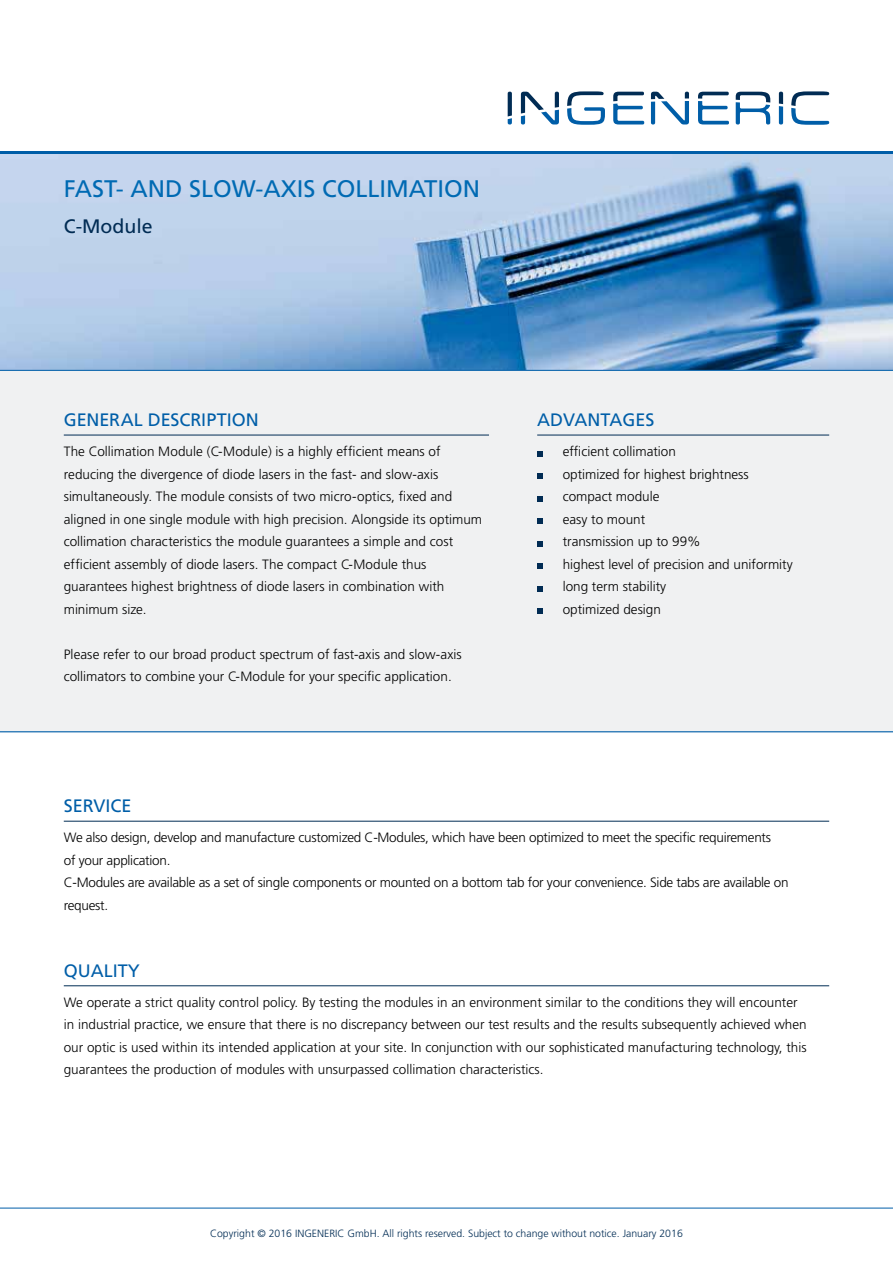
<style>
.page{position:relative;width:893px;height:1263px;background:#fff}
.page>*{position:absolute;margin:0;border:0;box-sizing:border-box;transform-origin:0 0}
.t1{font:24px "Frutiger";color:#006ab3}
.t2{font:19.5px "Frutiger";color:#012c54}
.t3{font:18px "Frutiger";color:#005ea8}
.t4{font:300 13.5px/22.5px "Frutiger";color:#000}
.t5{font:300 13.5px/22.5px "Frutiger";letter-spacing:-.02em;color:#000}
.t6{font:300 10.5px "Frutiger";color:#012c54}
</style>
<div class="page">
<hr style="left:64px;top:821px;width:765px;height:1px;background:#012c54">
<hr style="left:64px;top:985px;width:765px;height:1px;background:#012c54">
<svg style="left:791px;top:91px;width:38px;height:34px"></svg>
<svg style="left:779px;top:92px;width:4px;height:32px"></svg>
<svg style="left:736px;top:92px;width:34px;height:32px"></svg>
<svg style="left:698px;top:92px;width:31px;height:32px"></svg>
<svg style="left:651px;top:92px;width:38px;height:32px"></svg>
<svg style="left:613px;top:92px;width:31px;height:32px"></svg>
<svg style="left:567px;top:91px;width:38px;height:34px"></svg>
<svg style="left:521px;top:92px;width:38px;height:32px"></svg>
<svg style="left:508px;top:92px;width:4px;height:32px"></svg>
<svg style="left:0;top:1208px;width:893px;height:1px"></svg>
<img style="left:0;top:153px;width:893px;height:217px">
<hr style="left:0;top:151px;width:893px;height:2px;background:#005ea8">
<div style="left:0;top:370px;width:893px;height:362px;background:#f0f1f2"></div>
<h1 class="t1" style="left:64px;top:175px;width:418px">FAST- AND SLOW-AXIS COLLIMATION</h1>
<h2 class="t2" style="left:64px;top:215px;width:90px">C-Module</h2>
<h3 class="t3" style="left:64px;top:409px;width:196px">GENERAL DESCRIPTION</h3>
<p class="t4" style="left:64px;top:440px;width:420px">The Collimation Module (C-Module) is a highly efficient means of reducing the divergence of diode lasers in the fast- and slow-axis simultaneously. The module consists of two micro-optics, fixed and aligned in one single module with high precision. Alongside its optimum collimation characteristics the module guarantees a simple and cost efficient assembly of diode lasers. The compact C-Module thus guarantees highest brightness of diode lasers in combination with minimum size.</p>
<p class="t4" style="left:64px;top:643px;width:399px">Please refer to our broad product spectrum of fast-axis and slow-axis collimators to combine your C-Module for your specific application.</p>
<h3 class="t3" style="left:537px;top:409px;width:119px">ADVANTAGES</h3>
<p class="t4" style="left:563px;top:440px;width:232px">efficient collimation<br>optimized for highest brightness compact module<br>easy to mount<br>transmission up to 99%<br>highest level of precision and uniformity long term stability<br>optimized design</p>
<h3 class="t3" style="left:64px;top:795px;width:69px">SERVICE</h3>
<p class="t5" style="left:64px;top:826px;width:726px">We also design, develop and manufacture customized C-Modules, which have been optimized to meet the specific requirements<br>of your application.<br>C-Modules are available as a set of single components or mounted on a bottom tab for your convenience. Side tabs are available on request.</p>
<h3 class="t3" style="left:64px;top:960px;width:78px">QUALITY</h3>
<p class="t4" style="left:64px;top:991px;width:744px">We operate a strict quality control policy. By testing the modules in an environment similar to the conditions they will encounter in industrial practice, we ensure that there is no discrepancy between our test results and the results subsequently achieved when our optic is used within its intended application at your site. In conjunction with our sophisticated manufacturing technology, this guarantees the production of modules with unsurpassed collimation characteristics.</p>
<p class="t6" style="left:210px;top:1227px;width:474px">Copyright © 2016 INGENERIC GmbH. All rights reserved. Subject to change without notice. January 2016</p>
</div>
